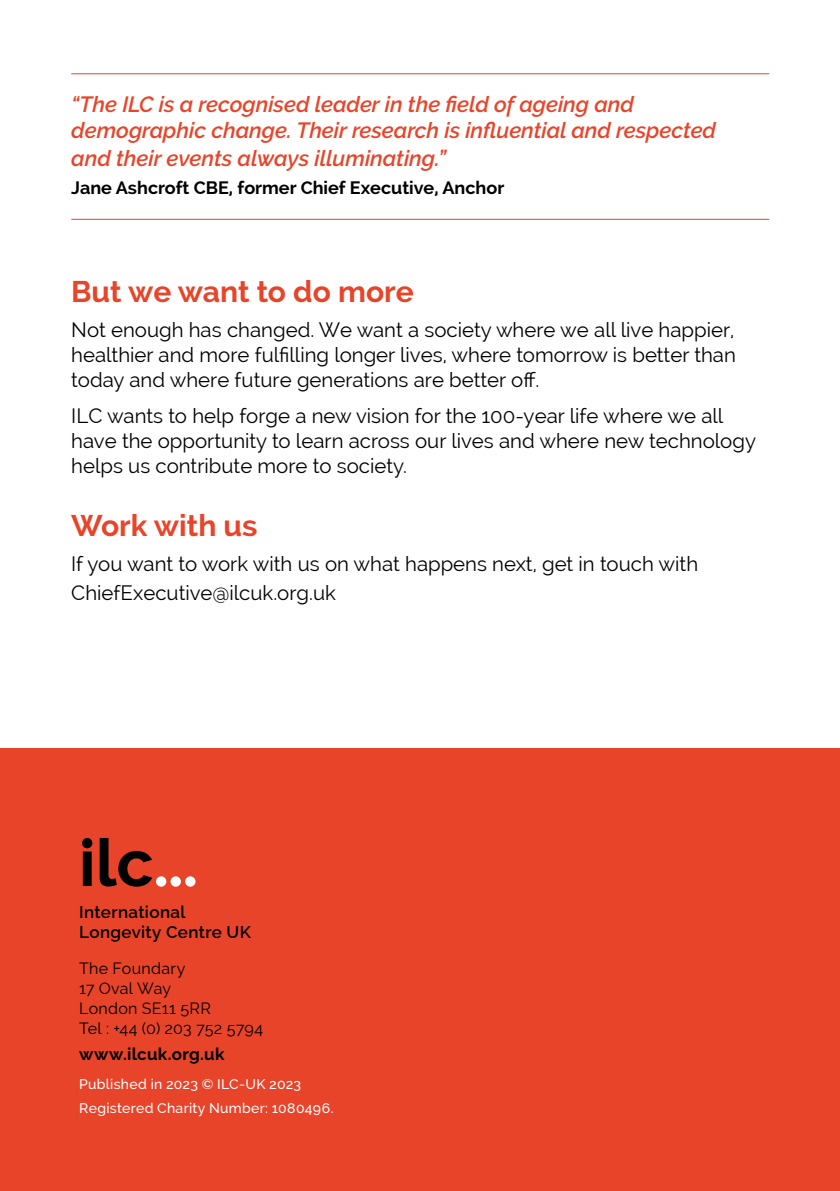
<style>
.page{position:relative;width:840px;height:1191px;background:#fff}
.page>*{position:absolute;margin:0;border:0;box-sizing:border-box;transform-origin:0 0}
.Normal__Web{font:700 30px "Raleway";color:#e8442a}
.t1{font:italic 600 22px/26px "Raleway";color:#e8442a}
.Normal__Web-2{font:20.4px/25px "Raleway";color:#000}
.t2{font:700 18px "Raleway";color:#000}
.t3{font:600 17px/19.8px "Raleway";letter-spacing:.02em;color:#000}
.t4{font:700 17px "Raleway";letter-spacing:.015em;color:#000}
.t5{font:16px "Raleway";letter-spacing:.02em;color:#000}
.t6{font:16px "Raleway";color:#000}
.t7{font:500 14px "Raleway";letter-spacing:.02em;color:#fff}
</style>
<div class="page">
<div style="left:0;top:748px;width:839px;height:443px;background:#e8442a"></div>
<div style="left:156px;top:876px;width:10px;height:10px;background:#fff;border-radius:50%"></div>
<div style="left:170px;top:876px;width:11px;height:10px;background:#fff;border-radius:50%"></div>
<div style="left:185px;top:876px;width:10px;height:10px;background:#fff;border-radius:50%"></div>
<svg style="left:83px;top:838px;width:69px;height:48px"></svg>
<hr style="left:71px;top:73px;width:697px;height:1px;background:#e8442a">
<hr style="left:71px;top:219px;width:697px;height:1px;background:#e8442a">
<p class="t1" style="left:71px;top:91px;width:646px">“The ILC is a recognised leader in the field of ageing and demographic change. Their research is influential and respected</p>
<p class="t1" style="left:71px;top:146px;width:376px">and their events always illuminating.”</p>
<p class="t2" style="left:71px;top:177px;width:434px">Jane Ashcroft CBE, former Chief Executive, Anchor</p>
<p class="Normal__Web" style="left:71px;top:274px;width:344px">But we want to do more</p>
<p class="Normal__Web-2" style="left:71px;top:317px;width:665px;text-align:justify">Not enough has changed. We want a society where we all live happier, healthier and more fulfilling longer lives, where tomorrow is better than today and where future generations are better off.</p>
<p class="Normal__Web-2" style="left:71px;top:403px;width:686px">ILC wants to help forge a new vision for the 100-year life where we all have the opportunity to learn across our lives and where new technology helps us contribute more to society.</p>
<p class="Normal__Web" style="left:71px;top:508px;width:188px">Work with us</p>
<p class="Normal__Web-2" style="left:71px;top:549px;width:628px;line-height:28.8px">If you want to work with us on what happens next, get in touch with<br>ChiefExecutive@ilcuk.org.uk</p>
<p class="t3" style="left:79px;top:902px;width:173px">International<br>Longevity Centre UK</p>
<p class="t5" style="left:79px;top:959px;width:108px">The Foundary</p>
<p class="t6" style="left:79px;top:979px;width:93px">17 Oval Way</p>
<p class="t5" style="left:79px;top:999px;width:133px">London SE11 5RR</p>
<p class="t5" style="left:79px;top:1019px;width:185px">Tel : +44 (0) 203 752 5794</p>
<p class="t4" style="left:79px;top:1044px;width:147px">www.ilcuk.org.uk</p>
<p class="t7" style="left:79px;top:1076px;width:223px">Published in 2023 © ILC-UK 2023</p>
<p class="t7" style="left:79px;top:1099px;width:256px">Registered Charity Number: 1080496.</p>
</div>
